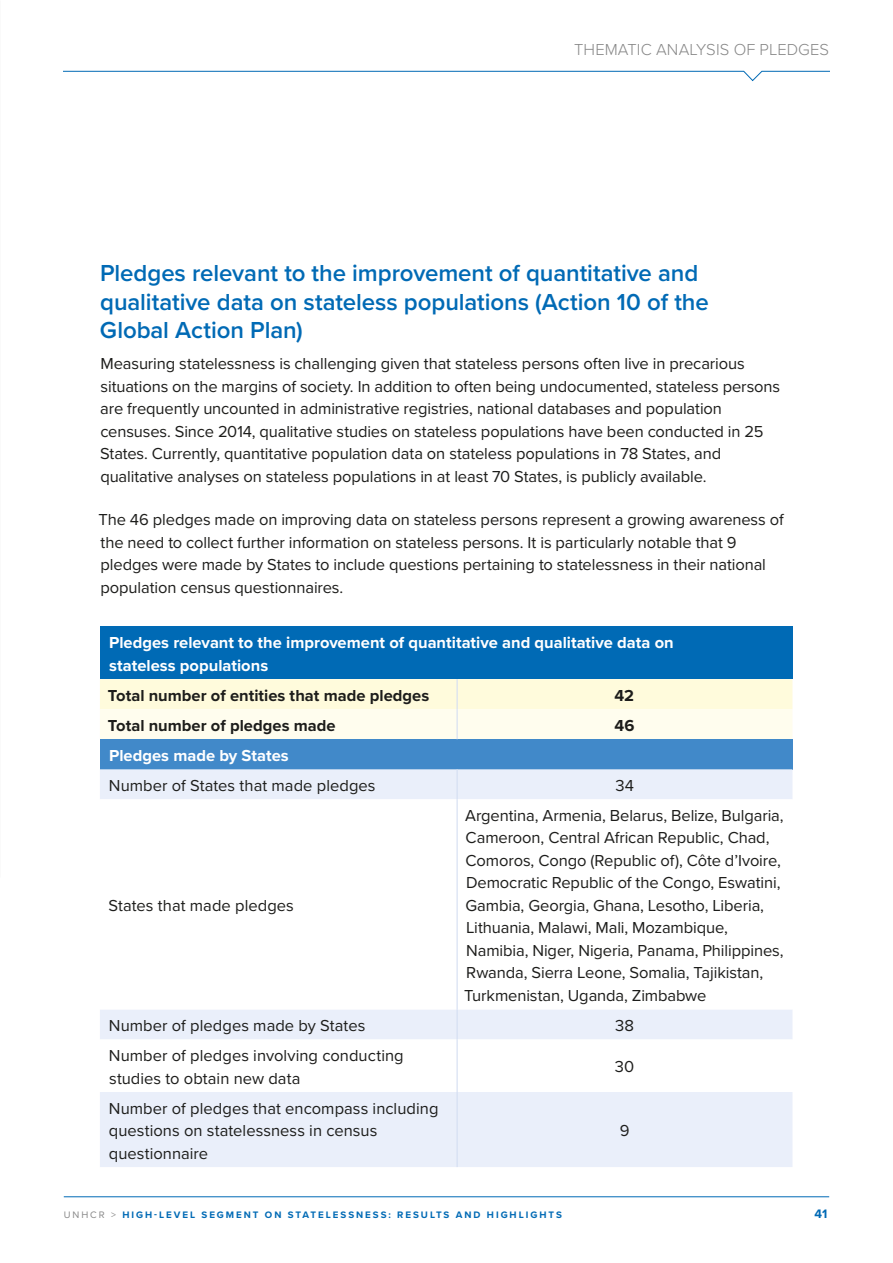
<style>
.page{position:relative;width:893px;height:1263px;background:#fff}
.page>*{position:absolute;margin:0;border:0;box-sizing:border-box;transform-origin:0 0}
.Headline_16{font:600 24px/28.8px "Proxima Nova";letter-spacing:-.005em;color:#006ab5}
.Text-ALIGNED{font:16.5px/22.5px "Proxima Nova";letter-spacing:-.005em;color:#1d1d1b}
.Table-header{font:700 16.5px/22.5px "Proxima Nova";color:#fff}
.Text-ALIGNED-2{font:700 16.5px "Proxima Nova";color:#1d1d1b}
.t1{font:300 16.5px "Proxima Nova";letter-spacing:.01em;color:#878787}
.Text-ALIGNED-3{font:700 16.5px "Proxima Nova";color:#fff}
.t2{font:700 12.75px "Proxima Nova";color:#006ab5}
.t3{font:700 9.75px "Proxima Nova";letter-spacing:.2em;color:#006ab5}
.s1{font-weight:400;color:#878787}
</style>
<div class="page">
<div style="left:100px;top:627px;width:692px;height:52px;background:#006ab5"></div>
<svg style="left:100px;top:679px;width:692px;height:60px;background:#fefbe5"></svg>
<div style="left:100px;top:739px;width:692px;height:30px;background:#4189c9"></div>
<div style="left:100px;top:769px;width:692px;height:398px;background:#eaeffa"></div>
<svg style="left:100px;top:799px;width:692px;height:293px"></svg>
<hr style="left:457px;top:679px;width:1px;height:30px;background:#d4def2">
<hr style="left:457px;top:709px;width:1px;height:30px;background:#d4def2">
<hr style="left:457px;top:769px;width:1px;height:30px;background:#d4def2">
<hr style="left:457px;top:799px;width:1px;height:210px;background:#d4def2">
<hr style="left:457px;top:1009px;width:1px;height:30px;background:#d4def2">
<hr style="left:457px;top:1039px;width:1px;height:53px;background:#d4def2">
<hr style="left:457px;top:1092px;width:1px;height:75px;background:#d4def2">
<svg style="left:64px;top:71px;width:765px;height:10px"></svg>
<hr style="left:64px;top:1196px;width:765px;height:1px;background:#006ab5">
<p class="t1" style="left:574px;top:40px;width:54px">THEMATIC</p>
<p class="t1" style="left:656px;top:40px;width:12px">ANAL</p>
<p class="t1" style="left:696px;top:40px;width:19px">YSISO</p>
<p class="t1" style="left:746px;top:40px;width:74px">F PLEDGES</p>
<p class="Headline_16" style="left:100px;top:259px;width:610px">Pledges relevant to the improvement of quantitative and qualitative data on stateless populations (Action 10 of the<br>Global Action Plan)</p>
<p class="Text-ALIGNED" style="left:100px;top:353px;width:682px">Measuring statelessness is challenging given that stateless persons often live in precarious situations on the margins of society. In addition to often being undocumented, stateless persons are frequently uncounted in administrative registries, national databases and population censuses. Since 2014, qualitative studies on stateless populations have been conducted in 25<br>States. Currently, quantitative population data on stateless populations in 78 States, and qualitative analyses on stateless populations in at least 70 States, is publicly available.</p>
<p class="Text-ALIGNED" style="left:99px;top:509px;width:687px">The 46 pledges made on improving data on stateless persons represent a growing awareness of the need to collect further information on stateless persons. It is particularly notable that 9 pledges were made by States to include questions pertaining to statelessness in their national population census questionnaires.</p>
<p class="Table-header" style="left:109px;top:632px;width:566px">Pledges relevant to the improvement of quantitative and qualitative data on stateless populations</p>
<p class="Text-ALIGNED-2" style="left:108px;top:685px;width:323px">Total number of entities that made pledges</p>
<p class="Text-ALIGNED-2" style="left:614px;top:685px;width:21px">42</p>
<p class="Text-ALIGNED-2" style="left:108px;top:715px;width:229px">Total number of pledges made</p>
<p class="Text-ALIGNED-2" style="left:614px;top:715px;width:21px">46</p>
<p class="Text-ALIGNED-3" style="left:109px;top:745px;width:181px">Pledges made by States</p>
<p class="Text-ALIGNED" style="left:109px;top:774px;width:268px">Number of States that made pledges</p>
<p class="Text-ALIGNED" style="left:615px;top:774px;width:20px">34</p>
<p class="Text-ALIGNED" style="left:109px;top:894px;width:187px">States that made pledges</p>
<p class="Text-ALIGNED" style="left:464px;top:804px;width:321px">Argentina, Armenia, Belarus, Belize, Bulgaria, Cameroon, Central African Republic, Chad, Comoros, Congo (Republic of), Côte d’Ivoire, Democratic Republic of the Congo, Eswatini, Gambia, Georgia, Ghana, Lesotho, Liberia, Lithuania, Malawi, Mali, Mozambique, Namibia, Niger, Nigeria, Panama, Philippines, Rwanda, Sierra Leone, Somalia, Tajikistan, Turkmenistan, Uganda, Zimbabwe</p>
<p class="Text-ALIGNED" style="left:109px;top:1014px;width:258px">Number of pledges made by States</p>
<p class="Text-ALIGNED" style="left:615px;top:1014px;width:20px">38</p>
<p class="Text-ALIGNED" style="left:109px;top:1044px;width:296px">Number of pledges involving conducting studies to obtain new data</p>
<p class="Text-ALIGNED" style="left:615px;top:1056px;width:21px">30</p>
<p class="Text-ALIGNED" style="left:109px;top:1097px;width:331px">Number of pledges that encompass including questions on statelessness in census questionnaire</p>
<p class="Text-ALIGNED" style="left:620px;top:1120px;width:11px">9</p>
<p class="t3" style="left:64px;top:1209px;width:500px"><span class="s1">UNHCR &gt;</span> HIGH-LEVEL SEGMENT ON STATELESSNESS: RESULTS AND HIGHLIGHTS</p>
<p class="t2" style="left:814px;top:1206px;width:14px">41</p>
</div>
